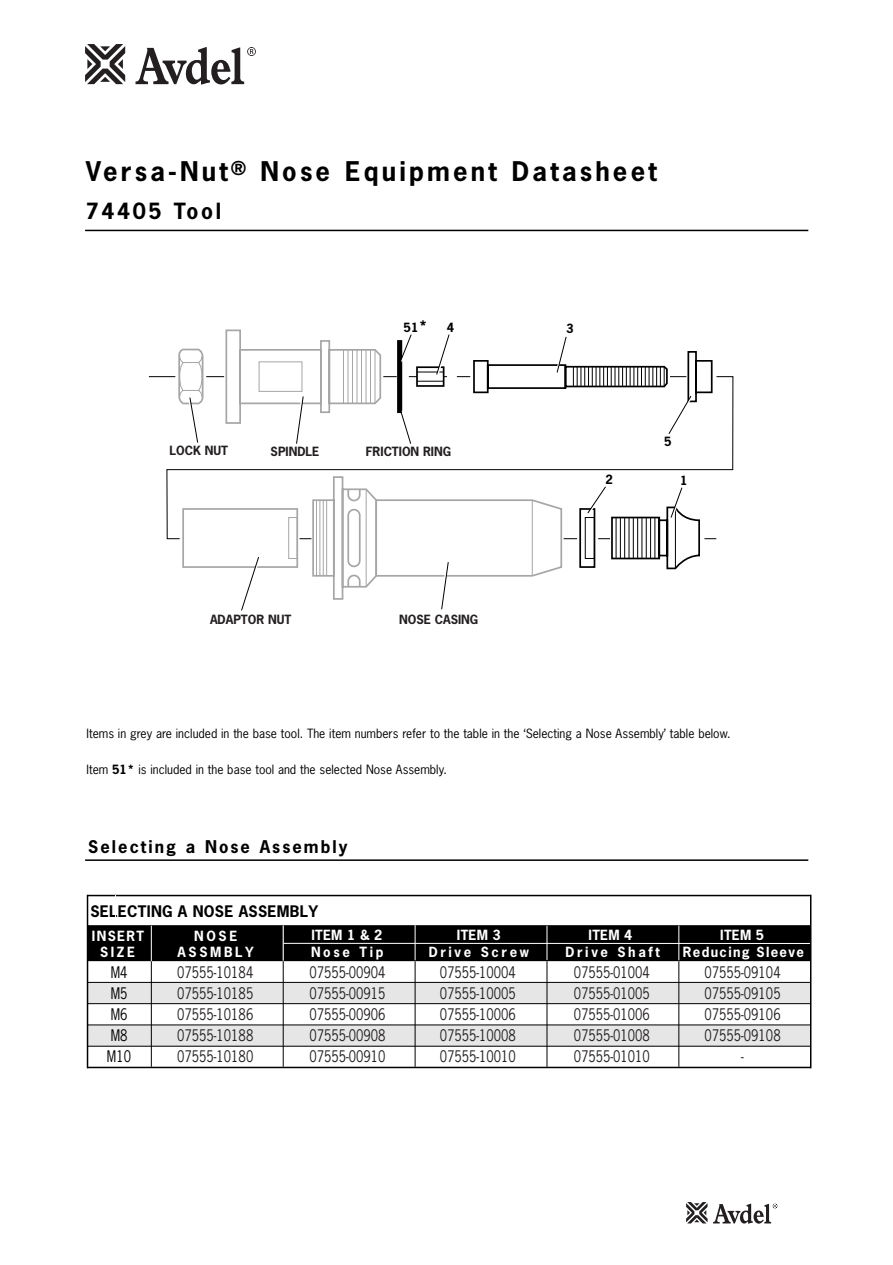
<style>
.page{position:relative;width:893px;height:1265px;background:#fff}
.page>*{position:absolute;margin:0;border:0;box-sizing:border-box;transform-origin:0 0}
.t1{font:700 25.5px "News Gothic";letter-spacing:.125em;color:#000}
.t2{font:700 21px "News Gothic";letter-spacing:.125em;color:#000}
.t3{font:700 16.5px "News Gothic";letter-spacing:.125em;color:#000}
.t4{font:15px/21px "News Gothic";color:#231f20;text-align:justify;scale:.85 1}
.t5{font:700 15px "News Gothic";letter-spacing:.02em;color:#000}
.t6{font:15px/21px "News Gothic";color:#000;scale:.85 1}
.t7{font:700 13.2px "News Gothic";letter-spacing:.2em;color:#fff}
.t8{font:700 13.2px "News Gothic";letter-spacing:.1em;color:#fff}
.t9{font:12px "News Gothic";color:#000}
.t10{font:700 12px "News Gothic";color:#231f20}
.t11{font:700 12px "News Gothic";color:#000}
.s1{font-weight:700}
</style>
<div class="page">
<hr style="left:85px;top:230px;width:723px;height:1px;background:#000">
<svg style="left:85px;top:44px;width:40px;height:40px"></svg>
<svg style="left:135px;top:47px;width:121px;height:37px"></svg>
<hr style="left:85px;top:859px;width:723px;height:2px;background:#000">
<div style="left:579px;top:508px;width:16px;height:60px;border:2px solid #000"></div>
<div style="left:585px;top:517px;width:9px;height:42px;border:1px solid #000"></div>
<div style="left:182px;top:508px;width:116px;height:60px;border:2px solid #a6a6a6"></div>
<div style="left:288px;top:517px;width:10px;height:42px;border:1px solid #a6a6a6"></div>
<div style="left:397px;top:340px;width:5px;height:73px;background:#1b1b1b"></div>
<svg style="left:586px;top:539px;width:114px;height:31px"></svg>
<svg style="left:240px;top:557px;width:21px;height:54px"></svg>
<svg style="left:473px;top:336px;width:240px;height:40px"></svg>
<svg style="left:178px;top:349px;width:26px;height:27px"></svg>
<svg style="left:149px;top:376px;width:584px;height:163px"></svg>
<svg style="left:225px;top:329px;width:157px;height:117px"></svg>
<svg style="left:399px;top:407px;width:18px;height:43px"></svg>
<svg style="left:311px;top:475px;width:252px;height:135px"></svg>
<div style="left:416px;top:366px;width:28px;height:21px;background:#fff;border:2px solid #000"></div>
<svg style="left:398px;top:334px;width:54px;height:48px"></svg>
<div style="left:87px;top:1025px;width:723px;height:21px;background:#e6e6e6"></div>
<div style="left:87px;top:982px;width:723px;height:21px;background:#e6e6e6"></div>
<div style="left:87px;top:925px;width:723px;height:36px;background:#000;border:1px solid #000"></div>
<hr style="left:87px;top:894px;width:1px;height:174px;background:#000">
<hr style="left:283px;top:925px;width:1px;height:35px;background:#fff">
<hr style="left:151px;top:925px;width:1px;height:36px;background:#fff">
<hr style="left:415px;top:925px;width:1px;height:35px;background:#fff">
<hr style="left:678px;top:925px;width:1px;height:35px;background:#fff">
<hr style="left:546px;top:925px;width:1px;height:35px;background:#fff">
<hr style="left:283px;top:943px;width:540px;height:1px;background:#fff">
<hr style="left:87px;top:1066px;width:723px;height:2px;background:#000">
<hr style="left:151px;top:961px;width:1px;height:105px;background:#000">
<hr style="left:283px;top:961px;width:1px;height:105px;background:#000">
<hr style="left:415px;top:961px;width:1px;height:105px;background:#000">
<hr style="left:546px;top:961px;width:1px;height:105px;background:#000">
<hr style="left:678px;top:961px;width:1px;height:105px;background:#000">
<hr style="left:810px;top:894px;width:1px;height:174px;background:#000">
<hr style="left:88px;top:894px;width:722px;height:2px;background:#000">
<hr style="left:87px;top:982px;width:723px;height:1px;background:#000">
<hr style="left:87px;top:1003px;width:723px;height:1px;background:#000">
<hr style="left:87px;top:1024px;width:723px;height:1px;background:#000">
<hr style="left:87px;top:1045px;width:723px;height:1px;background:#000">
<svg style="left:686px;top:1202px;width:21px;height:21px"></svg>
<svg style="left:713px;top:1203px;width:64px;height:20px"></svg>
<p class="t1" style="left:86px;top:161px;width:572px">Versa-Nut<sup>®</sup> Nose Equipment Datasheet</p>
<p class="t2" style="left:86px;top:202px;width:137px">74405 Tool</p>
<p class="t11" style="left:403px;top:323px;width:16px">51</p>
<p class="t11" style="left:446px;top:323px;width:9px">4</p>
<p class="t10" style="left:169px;top:446px;width:60px">LOCK NUT</p>
<p class="t10" style="left:270px;top:447px;width:50px">SPINDLE</p>
<p class="t10" style="left:366px;top:447px;width:87px">FRICTION RING</p>
<p class="t10" style="left:210px;top:614px;width:83px">ADAPTOR NUT</p>
<p class="t10" style="left:399px;top:614px;width:81px">NOSE CASING</p>
<p class="t11" style="left:566px;top:324px;width:9px">3</p>
<p class="t11" style="left:664px;top:437px;width:9px">5</p>
<p class="t11" style="left:605px;top:474px;width:9px">2</p>
<p class="t11" style="left:680px;top:475px;width:9px">1</p>
<p class="t9" style="left:87px;top:728px;width:645px">Items in grey are included in the base tool. The item numbers refer to the table in the ‘Selecting a Nose Assembly’ table below.</p>
<p class="t9" style="left:87px;top:764px;width:362px">Item <span class="s1">51*</span> is included in the base tool and the selected Nose Assembly.</p>
<p class="t3" style="left:88px;top:840px;width:260px">Selecting a Nose Assembly</p>
<p class="t5" style="left:90px;top:905px;width:229px">SELECTING A NOSE ASSEMBLY</p>
<p class="t7" style="left:92px;top:930px;width:54px">INSERT</p>
<p class="t7" style="left:194px;top:930px;width:45px">NOSE</p>
<p class="t7" style="left:311px;top:929px;width:72px">ITEM 1 &amp; 2</p>
<p class="t7" style="left:457px;top:929px;width:45px">ITEM 3</p>
<p class="t7" style="left:588px;top:929px;width:45px">ITEM 4</p>
<p class="t7" style="left:720px;top:929px;width:45px">ITEM 5</p>
<p class="t7" style="left:100px;top:947px;width:36px">SIZE</p>
<p class="t7" style="left:177px;top:947px;width:78px">ASSMBLY</p>
<p class="t7" style="left:311px;top:947px;width:74px">Nose Tip</p>
<p class="t7" style="left:429px;top:947px;width:102px">Drive Screw</p>
<p class="t7" style="left:565px;top:947px;width:96px">Drive Shaft</p>
<p class="t8" style="left:683px;top:947px;width:122px">Reducing Sleeve</p>
<p class="t6" style="left:107px;top:963px;width:30px">M4<br>M5<br>M6<br>M8<br>M10</p>
<p class="t4" style="left:177px;top:963px;width:91px">07555-10184<br>07555-10185<br>07555-10186<br>07555-10188<br>07555-10180</p>
<p class="t4" style="left:309px;top:963px;width:91px">07555-00904<br>07555-00915<br>07555-00906<br>07555-00908<br>07555-00910</p>
<p class="t4" style="left:439px;top:963px;width:91px">07555-10004<br>07555-10005<br>07555-10006<br>07555-10008<br>07555-10010</p>
<p class="t4" style="left:573px;top:963px;width:91px">07555-01004<br>07555-01005<br>07555-01006<br>07555-01008<br>07555-01010</p>
<p class="t4" style="left:704px;top:963px;width:91px">07555-09104<br>07555-09105<br>07555-09106<br>07555-09108</p>
</div>
